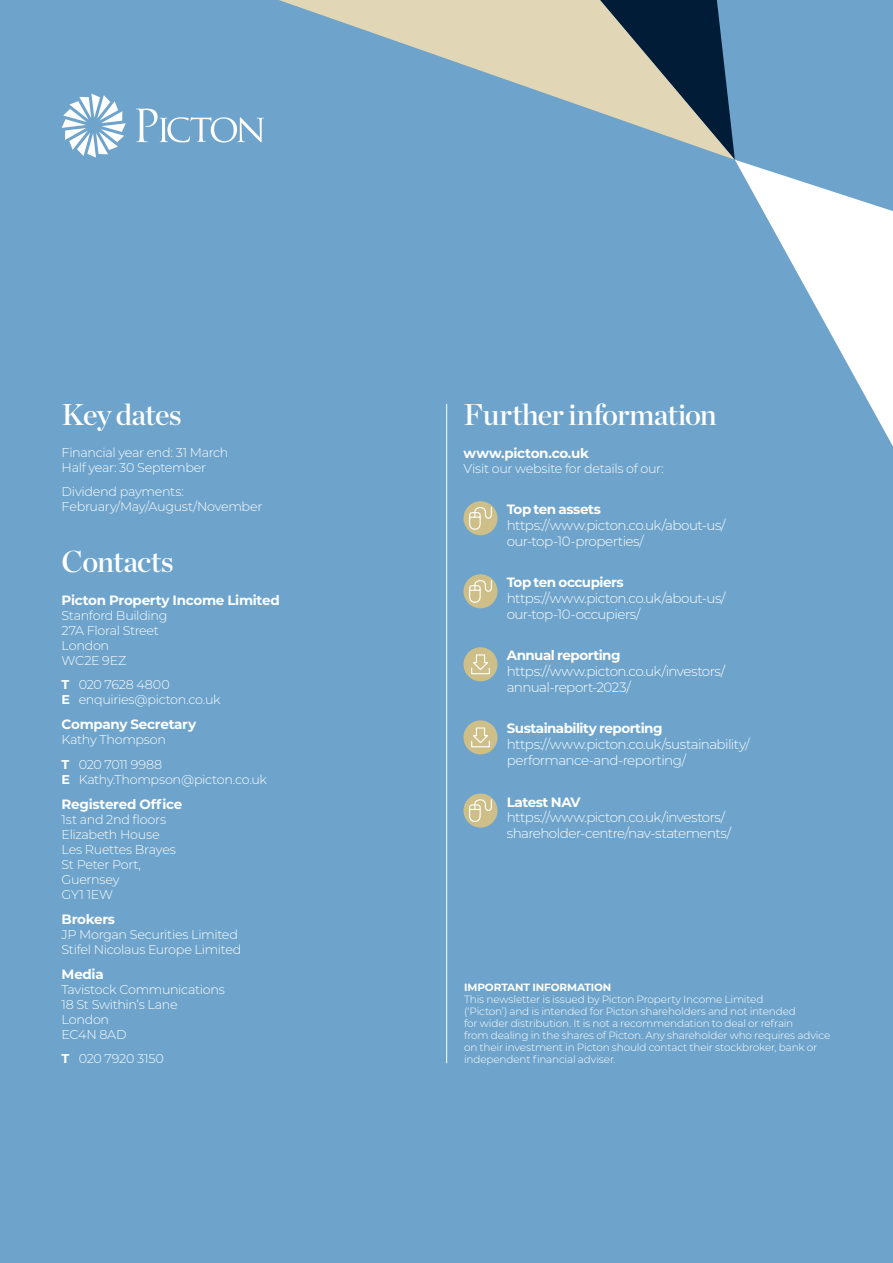
<style>
.page{position:relative;width:893px;height:1263px;background:#6ea4cb}
.page>*{position:absolute;margin:0;border:0;box-sizing:border-box;transform-origin:0 0}
.t1{font:30px "Chronicle Display Semi";letter-spacing:-.025em;color:#fff}
.t2{font:300 13.5px/15.8px "Montserrat";letter-spacing:-.04em;color:#fff}
.t3{font:700 13.5px "Montserrat";letter-spacing:-.025em;color:#fff}
.t4{font:300 12.75px/15px "Montserrat";letter-spacing:-.025em;color:#fff}
.t5{font:300 10.5px/12px "Montserrat";letter-spacing:-.015em;color:#fff}
.t6{font:700 10.5px "Montserrat";letter-spacing:-.005em;color:#fff}
.s1{font-weight:700}
</style>
<div class="page">
<svg style="left:735px;top:160px;width:158px;height:286px"></svg>
<svg style="left:279px;top:0;width:456px;height:160px"></svg>
<svg style="left:62px;top:94px;width:64px;height:64px"></svg>
<svg style="left:136px;top:109px;width:128px;height:34px"></svg>
<hr style="left:446px;top:404px;width:1px;height:659px;background:#fff">
<div style="left:463px;top:501px;width:34px;height:34px;background:#cebf89;border-radius:50%"></div>
<svg style="left:468px;top:506px;width:24px;height:24px"></svg>
<div style="left:463px;top:574px;width:34px;height:34px;background:#cebf89;border-radius:50%"></div>
<svg style="left:468px;top:579px;width:24px;height:24px"></svg>
<div style="left:463px;top:647px;width:34px;height:34px;background:#cebf89;border-radius:50%"></div>
<div style="left:471px;top:667px;width:19px;height:7px;background:#cebf89;border:1px solid #fff"></div>
<svg style="left:471px;top:654px;width:19px;height:17px"></svg>
<div style="left:463px;top:720px;width:34px;height:34px;background:#cebf89;border-radius:50%"></div>
<svg style="left:471px;top:744px;width:19px;height:3px"></svg>
<svg style="left:471px;top:727px;width:19px;height:17px"></svg>
<div style="left:463px;top:793px;width:34px;height:34px;background:#cebf89;border-radius:50%"></div>
<svg style="left:468px;top:798px;width:24px;height:24px"></svg>
<h1 class="t1" style="left:62px;top:391px;width:121px">Key dates</h1>
<p class="t4" style="left:62px;top:444px;width:168px">Financial year end: 31 March<br>Half year: 30 September</p>
<p class="t4" style="left:62px;top:484px;width:202px">Dividend payments:<br>February/May/August/November</p>
<h1 class="t1" style="left:62px;top:538px;width:113px">Contacts</h1>
<p class="t3" style="left:62px;top:590px;width:220px">Picton Property Income Limited</p>
<p class="t4" style="left:62px;top:607px;width:107px">Stanford Building<br>27A Floral Street<br>London<br>WC2E 9EZ</p>
<p class="t4" style="left:62px;top:677px;width:160px"><span class="s1">T</span> 020 7628 4800<br><span class="s1">E</span> enquiries@picton.co.uk</p>
<p class="t3" style="left:62px;top:715px;width:136px">Company Secretary</p>
<p class="t4" style="left:62px;top:727px;width:106px;line-height:24.3px">Kathy Thompson<br><span class="s1">T</span> 020 7011 9988</p>
<p class="t4" style="left:62px;top:771px;width:207px"><span class="s1">E</span> Kathy.Thompson@picton.co.uk</p>
<p class="t3" style="left:62px;top:794px;width:122px">Registered Office</p>
<p class="t4" style="left:62px;top:811px;width:116px">1st and 2nd floors<br>Elizabeth House<br>Les Ruettes Brayes<br>St Peter Port,<br>Guernsey<br>GY1 1EW</p>
<p class="t3" style="left:62px;top:909px;width:55px">Brokers</p>
<p class="t4" style="left:62px;top:926px;width:181px">JP Morgan Securities Limited<br>Stifel Nicolaus Europe Limited</p>
<p class="t3" style="left:62px;top:964px;width:44px">Media</p>
<p class="t4" style="left:62px;top:981px;width:165px">Tavistock Communications<br>18 St Swithin’s Lane<br>London<br>EC4N 8AD</p>
<p class="t4" style="left:62px;top:1051px;width:104px"><span class="s1">T</span> 020 7920 3150</p>
<h1 class="t1" style="left:463px;top:391px;width:255px">Further information</h1>
<p class="t3" style="left:463px;top:443px;width:127px">www.picton.co.uk</p>
<p class="t4" style="left:463px;top:460px;width:202px">Visit our website for details of our:</p>
<p class="t3" style="left:507px;top:500px;width:96px">Top ten assets</p>
<p class="t2" style="left:507px;top:517px;width:220px">https://www.picton.co.uk/about-us/ our-top-10-properties/</p>
<p class="t3" style="left:507px;top:573px;width:118px">Top ten occupiers</p>
<p class="t2" style="left:507px;top:590px;width:220px">https://www.picton.co.uk/about-us/ our-top-10-occupiers/</p>
<p class="t3" style="left:507px;top:646px;width:115px">Annual reporting</p>
<p class="t2" style="left:507px;top:663px;width:220px">https://www.picton.co.uk/investors/ annual-report-2023/</p>
<p class="t3" style="left:507px;top:719px;width:157px">Sustainability reporting</p>
<p class="t2" style="left:507px;top:736px;width:245px">https://www.picton.co.uk/sustainability/ performance-and-reporting/</p>
<p class="t3" style="left:507px;top:792px;width:75px">Latest NAV</p>
<p class="t2" style="left:507px;top:809px;width:226px">https://www.picton.co.uk/investors/ shareholder-centre/nav-statements/</p>
<p class="t6" style="left:464px;top:980px;width:149px">IMPORTANT INFORMATION</p>
<p class="t5" style="left:464px;top:993px;width:368px">This newsletter is issued by Picton Property Income Limited<br>(‘Picton’) and is intended for Picton shareholders and not intended<br>for wider distribution. It is not a recommendation to deal or refrain<br>from dealing in the shares of Picton. Any shareholder who requires advice on their investment in Picton should contact their stockbroker, bank or independent financial adviser.</p>
</div>
